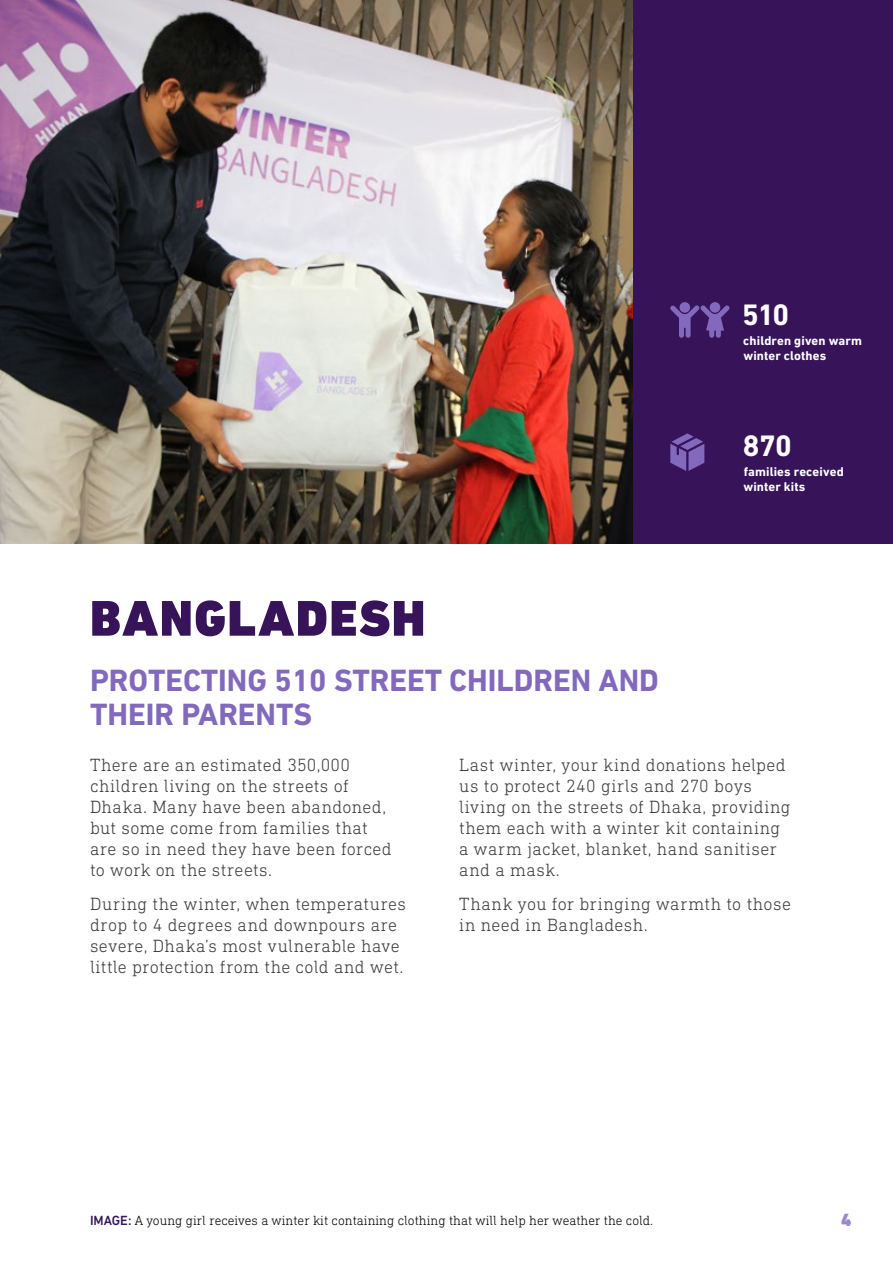
<style>
.page{position:relative;width:893px;height:1263px;background:#fff}
.page>*{position:absolute;margin:0;border:0;box-sizing:border-box;transform-origin:0 0}
.t1{font:900 51px "DIN Next LT Pro";letter-spacing:.025em;color:#37145a}
.t2{font:700 31.35px/33.8px "DIN Next LT Pro";color:#8269be}
.body_copy{font:700 30.15px "DIN Next LT Pro";letter-spacing:-.04em;color:#fff}
.t3{font:300 18px/21px "DIN Next Slab Pro";letter-spacing:.025em;color:#3c3c3b}
.t4{font:900 18px "DIN Next LT Pro";color:#9b87cb}
.Sub_Heading{font:300 13.5px "DIN Next Slab Pro";color:#000}
.body_copy-2{font:700 12.9px/15px "DIN Next LT Pro";letter-spacing:.01em;color:#fff}
.s1{font-family:"DIN Next LT Pro";font-weight:500;color:#37145a}
</style>
<div class="page">
<img style="left:0;top:0;width:633px;height:543px">
<div style="left:633px;top:0;width:260px;height:543px;background:#37145a"></div>
<svg style="left:670px;top:433px;width:34px;height:38px"></svg>
<div style="left:679px;top:302px;width:11px;height:11px;background:#8269be;border-radius:50%"></div>
<div style="left:710px;top:302px;width:10px;height:11px;background:#8269be;border-radius:50%"></div>
<svg style="left:670px;top:305px;width:60px;height:33px"></svg>
<p class="body_copy" style="left:742px;top:297px;width:48px">510</p>
<p class="body_copy-2" style="left:743px;top:333px;width:120px">children given warm winter clothes</p>
<p class="body_copy" style="left:743px;top:428px;width:50px">870</p>
<p class="body_copy-2" style="left:743px;top:464px;width:102px">families received winter kits</p>
<p class="t1" style="left:90px;top:588px;width:337px">BANGLADESH</p>
<p class="t2" style="left:90px;top:664px;width:570px">PROTECTING 510 STREET CHILDREN AND<br>THEIR PARENTS</p>
<p class="t3" style="left:90px;top:754px;width:303px">There are an estimated 350,000 children living on the streets of<br>Dhaka. Many have been abandoned, but some come from families that are so in need they have been forced to work on the streets.</p>
<p class="t3" style="left:90px;top:893px;width:318px">During the winter, when temperatures drop to 4 degrees and downpours are severe, Dhaka’s most vulnerable have little protection from the cold and wet.</p>
<p class="t3" style="left:459px;top:754px;width:333px">Last winter, your kind donations helped us to protect 240 girls and 270 boys living on the streets of Dhaka, providing them each with a winter kit containing a warm jacket, blanket, hand sanitiser and a mask.</p>
<p class="t3" style="left:459px;top:893px;width:333px">Thank you for bringing warmth to those in need in Bangladesh.</p>
<p class="Sub_Heading" style="left:90px;top:1212px;width:565px"><span class="s1">IMAGE:</span> A young girl receives a winter kit containing clothing that will help her weather the cold.</p>
<p class="t4" style="left:841px;top:1209px;width:12px">4</p>
</div>
